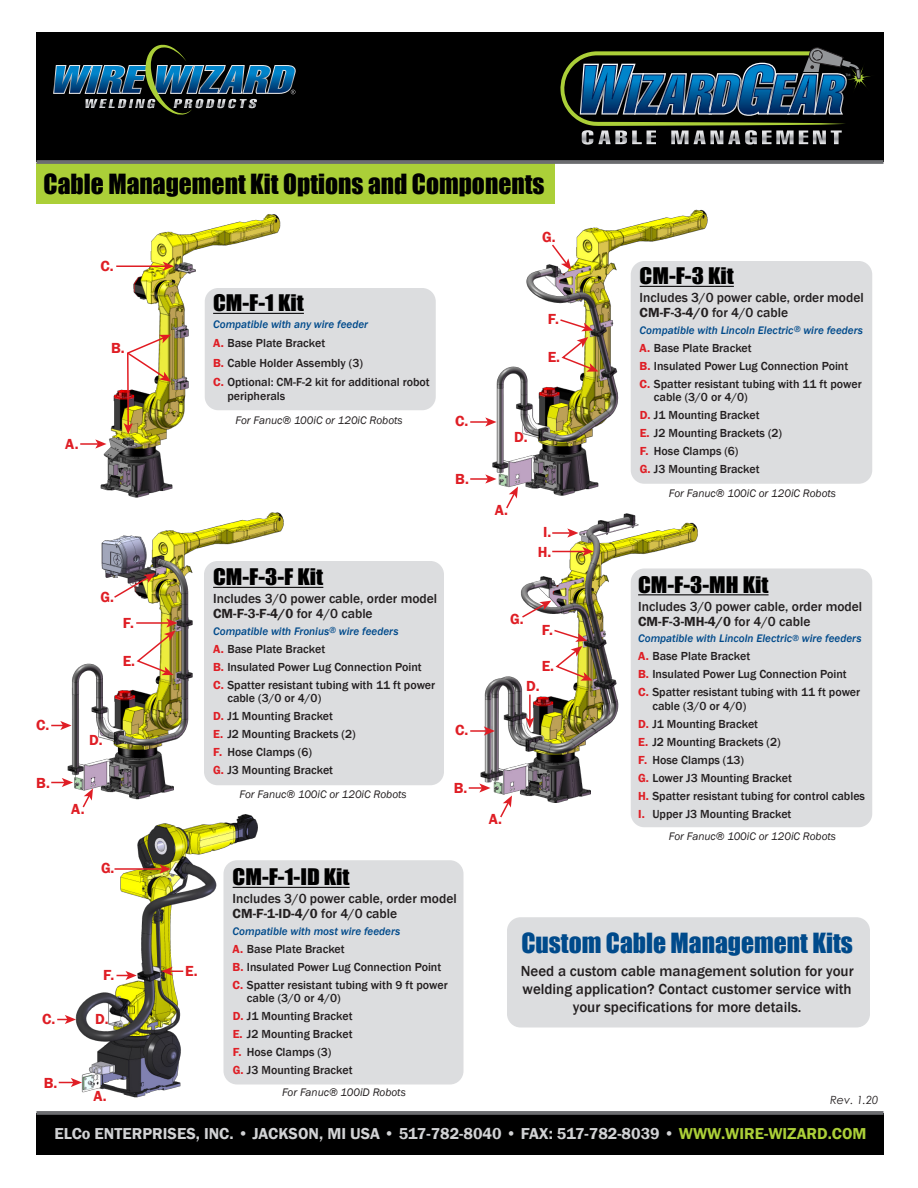
<style>
.page{position:relative;width:918px;height:1188px;background:#fff}
.page>*{position:absolute;margin:0;border:0;box-sizing:border-box;transform-origin:0 0}
.t1{font:25.5px "Impact";color:#000}
.t2{font:25.5px "Impact";color:#004a8b}
.t3{font:21px "Impact";color:#000;scale:1.1 1}
.t4{font:600 16.35px "Franklin Gothic";color:#d1d2d4}
.t5{font:500 15px/18px "Franklin Gothic";color:#231f20;text-align:center}
.t6{font:600 15px/20px "Franklin Gothic";color:#df1e25;text-align:center}
.t7{font:500 13.5px/15px "Franklin Gothic";color:#231f20}
.t8{font:500 12px/18px "Franklin Gothic";color:#231f20}
.t9{font:italic 500 11.25px "Franklin Gothic";color:#004a8b}
.t10{font:italic 11.25px "Franklin Gothic";color:#231f20}
.t11{font:italic 11.25px "Century Gothic";color:#231f20}
.s1{font-weight:600;color:#df1e25}
.s2{font-weight:600}
.s3{font-size:9px}
.s4{color:#abcf38}
</style>
<div class="page">
<img style="left:58px;top:814px;width:212px;height:284px">
<div style="left:36px;top:1113px;width:848px;height:42px;background:#000"></div>
<div style="left:36px;top:33px;width:848px;height:129px;background:#000"></div>
<div style="left:36px;top:163px;width:519px;height:41px;background:#abcf38"></div>
<svg style="left:53px;top:45px;width:243px;height:70px"></svg>
<svg style="left:560px;top:47px;width:311px;height:98px"></svg>
<svg style="left:36px;top:1111px;width:847px;height:4px;background:#69696c"></svg>
<svg style="left:36px;top:160px;width:848px;height:4px;background:#6b6c6d"></svg>
<img style="left:100px;top:214px;width:181px;height:284px">
<img style="left:492px;top:209px;width:216px;height:286px">
<img style="left:67px;top:512px;width:217px;height:288px">
<img style="left:468px;top:495px;width:230px;height:308px">
<hr style="left:116px;top:266px;width:50px;height:1px;background:#df1e25">
<svg style="left:163px;top:262px;width:11px;height:9px"></svg>
<svg style="left:80px;top:439px;width:26px;height:10px"></svg>
<svg style="left:470px;top:474px;width:26px;height:10px"></svg>
<svg style="left:470px;top:417px;width:26px;height:10px"></svg>
<svg style="left:559px;top:318px;width:34px;height:13px"></svg>
<svg style="left:560px;top:337px;width:38px;height:35px"></svg>
<svg style="left:550px;top:243px;width:21px;height:27px"></svg>
<svg style="left:505px;top:486px;width:13px;height:24px"></svg>
<svg style="left:469px;top:783px;width:21px;height:10px"></svg>
<svg style="left:470px;top:726px;width:25px;height:10px"></svg>
<svg style="left:552px;top:528px;width:27px;height:10px"></svg>
<hr style="left:529px;top:695px;width:2px;height:25px;background:#df1e25">
<svg style="left:525px;top:717px;width:9px;height:11px"></svg>
<hr style="left:552px;top:551px;width:34px;height:1px;background:#df1e25">
<svg style="left:582px;top:547px;width:12px;height:9px"></svg>
<svg style="left:553px;top:629px;width:39px;height:52px"></svg>
<svg style="left:520px;top:601px;width:31px;height:18px"></svg>
<svg style="left:499px;top:795px;width:13px;height:23px"></svg>
<img style="left:124px;top:335px;width:47px;height:99px">
<svg style="left:51px;top:778px;width:22px;height:9px"></svg>
<svg style="left:51px;top:721px;width:21px;height:9px"></svg>
<svg style="left:135px;top:618px;width:42px;height:57px"></svg>
<svg style="left:113px;top:573px;width:42px;height:26px"></svg>
<svg style="left:81px;top:789px;width:12px;height:19px"></svg>
<svg style="left:59px;top:1078px;width:23px;height:9px"></svg>
<svg style="left:57px;top:1015px;width:19px;height:9px"></svg>
<svg style="left:117px;top:971px;width:20px;height:9px"></svg>
<svg style="left:162px;top:967px;width:21px;height:9px"></svg>
<hr style="left:114px;top:868px;width:49px;height:2px;background:#df1e25">
<svg style="left:160px;top:864px;width:11px;height:10px"></svg>
<div style="left:205px;top:288px;width:231px;height:122px;background:#dcdddf;border-radius:14px"></div>
<div style="left:631px;top:261px;width:241px;height:223px;background:#dcdddf;border-radius:14px"></div>
<div style="left:631px;top:568px;width:241px;height:259px;background:#dcdddf;border-radius:14px"></div>
<div style="left:204px;top:561px;width:240px;height:224px;background:#dcdddf;border-radius:14px"></div>
<div style="left:224px;top:860px;width:240px;height:224px;background:#dcdddf;border-radius:14px"></div>
<div style="left:507px;top:917px;width:363px;height:111px;background:#dcdddf;border-radius:14px"></div>
<hr style="left:213px;top:313px;width:91px;height:1px;background:#000">
<hr style="left:640px;top:286px;width:94px;height:1px;background:#000">
<hr style="left:638px;top:594px;width:131px;height:1px;background:#000">
<hr style="left:213px;top:587px;width:110px;height:1px;background:#000">
<hr style="left:233px;top:887px;width:117px;height:1px;background:#000">
<h1 class="t1" style="left:44px;top:164px;width:502px">Cable Management Kit Options and Components</h1>
<p class="t6" style="left:542px;top:227px;width:15px">G.</p>
<p class="t6" style="left:100px;top:256px;width:15px">C.</p>
<p class="t6" style="left:111px;top:338px;width:15px">B.</p>
<p class="t6" style="left:65px;top:434px;width:15px">A.</p>
<h2 class="t3" style="left:213px;top:287px;width:84px">CM-F-1 Kit</h2>
<p class="t9" style="left:213px;top:317px;width:157px">Compatible with any wire feeder</p>
<p class="t8" style="left:213px;top:334px;width:218px;line-height:19.5px"><span class="s1">A.</span> Base Plate Bracket<br><span class="s1">B.</span> Cable Holder Assembly (3)<br><span class="s1">C.</span> Optional: CM-F-2 kit for additional robot</p>
<p class="t8" style="left:227px;top:388px;width:59px">peripherals</p>
<p class="t10" style="left:236px;top:413px;width:169px">For Fanuc® 100iC or 120iC Robots</p>
<p class="t6" style="left:455px;top:412px;width:15px">C.</p>
<p class="t6" style="left:455px;top:469px;width:15px">B.</p>
<p class="t6" style="left:548px;top:309px;width:13px">F.</p>
<p class="t6" style="left:548px;top:347px;width:14px">E.</p>
<p class="t6" style="left:514px;top:427px;width:15px">D.</p>
<h2 class="t3" style="left:640px;top:260px;width:87px">CM-F-3 Kit</h2>
<p class="t7" style="left:640px;top:290px;width:226px">Includes 3/0 power cable, order model<br><span class="s2">CM-F-3-4/0</span> for 4/0 cable</p>
<p class="t9" style="left:640px;top:323px;width:225px">Compatible with Lincoln Electric<span class="s3">®</span> wire feeders</p>
<p class="t8" style="left:640px;top:339px;width:224px"><span class="s1">A.</span> Base Plate Bracket<br><span class="s1">B.</span> Insulated Power Lug Connection Point<br><span class="s1">C.</span> Spatter resistant tubing with 11 ft power</p>
<p class="t8" style="left:640px;top:388px;width:144px;text-indent:14px">cable (3/0 or 4/0)<br><span class="s1">D.</span> J1 Mounting Bracket<br><span class="s1">E.</span> J2 Mounting Brackets (2)<br><span class="s1">F.</span> Hose Clamps (6)<br><span class="s1">G.</span> J3 Mounting Bracket</p>
<p class="t10" style="left:669px;top:486px;width:169px">For Fanuc® 100iC or 120iC Robots</p>
<p class="t6" style="left:495px;top:500px;width:15px">A.</p>
<p class="t6" style="left:538px;top:522px;width:15px">I.<br>H.</p>
<p class="t6" style="left:36px;top:715px;width:15px">C.</p>
<p class="t6" style="left:36px;top:773px;width:15px">B.</p>
<p class="t6" style="left:101px;top:587px;width:15px">G.</p>
<p class="t6" style="left:123px;top:613px;width:13px">F.</p>
<p class="t6" style="left:123px;top:651px;width:14px">E.</p>
<p class="t6" style="left:89px;top:731px;width:15px">D.</p>
<p class="t6" style="left:71px;top:799px;width:15px">A.</p>
<h2 class="t3" style="left:213px;top:561px;width:102px">CM-F-3-F Kit</h2>
<p class="t7" style="left:213px;top:591px;width:226px">Includes 3/0 power cable, order model<br><span class="s2">CM-F-3-F-4/0</span> for 4/0 cable</p>
<p class="t9" style="left:213px;top:624px;width:187px">Compatible with Fronius<span class="s3">®</span> wire feeders</p>
<p class="t8" style="left:213px;top:640px;width:224px"><span class="s1">A.</span> Base Plate Bracket<br><span class="s1">B.</span> Insulated Power Lug Connection Point<br><span class="s1">C.</span> Spatter resistant tubing with 11 ft power</p>
<p class="t8" style="left:213px;top:689px;width:144px;text-indent:14px">cable (3/0 or 4/0)<br><span class="s1">D.</span> J1 Mounting Bracket<br><span class="s1">E.</span> J2 Mounting Brackets (2)<br><span class="s1">F.</span> Hose Clamps (6)<br><span class="s1">G.</span> J3 Mounting Bracket</p>
<p class="t10" style="left:240px;top:787px;width:169px">For Fanuc® 100iC or 120iC Robots</p>
<p class="t6" style="left:455px;top:721px;width:15px">C.</p>
<p class="t6" style="left:454px;top:778px;width:15px">B.</p>
<p class="t6" style="left:510px;top:609px;width:15px">G.</p>
<p class="t6" style="left:542px;top:620px;width:13px">F.</p>
<p class="t6" style="left:542px;top:656px;width:14px">E.</p>
<p class="t6" style="left:526px;top:677px;width:15px">D.</p>
<p class="t6" style="left:489px;top:809px;width:15px">A.</p>
<h2 class="t3" style="left:638px;top:568px;width:120px">CM-F-3-MH Kit</h2>
<p class="t7" style="left:638px;top:599px;width:226px">Includes 3/0 power cable, order model<br><span class="s2">CM-F-3-MH-4/0</span> for 4/0 cable</p>
<p class="t9" style="left:638px;top:632px;width:225px">Compatible with Lincoln Electric<span class="s3">®</span> wire feeders</p>
<p class="t8" style="left:638px;top:647px;width:224px"><span class="s1">A.</span> Base Plate Bracket<br><span class="s1">B.</span> Insulated Power Lug Connection Point<br><span class="s1">C.</span> Spatter resistant tubing with 11 ft power</p>
<p class="t8" style="left:638px;top:697px;width:228px;text-indent:14px">cable (3/0 or 4/0)<br><span class="s1">D.</span> J1 Mounting Bracket<br><span class="s1">E.</span> J2 Mounting Brackets (2)<br><span class="s1">F.</span> Hose Clamps (13)<br><span class="s1">G.</span> Lower J3 Mounting Bracket<br><span class="s1">H.</span> Spatter resistant tubing for control cables<br><span class="s1">I.</span> Upper J3 Mounting Bracket</p>
<p class="t10" style="left:669px;top:830px;width:169px">For Fanuc® 100iC or 120iC Robots</p>
<p class="t6" style="left:42px;top:1009px;width:15px">C.</p>
<p class="t6" style="left:44px;top:1073px;width:15px">B.</p>
<p class="t6" style="left:101px;top:859px;width:15px">G.</p>
<p class="t6" style="left:103px;top:965px;width:13px">F.</p>
<p class="t6" style="left:185px;top:961px;width:14px">E.</p>
<p class="t6" style="left:95px;top:1009px;width:15px">D.</p>
<p class="t6" style="left:94px;top:1086px;width:15px">A.</p>
<h2 class="t3" style="left:233px;top:861px;width:108px">CM-F-1-ID Kit</h2>
<p class="t7" style="left:233px;top:891px;width:226px">Includes 3/0 power cable, order model<br><span class="s2">CM-F-1-ID-4/0</span> for 4/0 cable</p>
<p class="t9" style="left:233px;top:924px;width:169px">Compatible with most wire feeders</p>
<p class="t8" style="left:233px;top:940px;width:217px"><span class="s1">A.</span> Base Plate Bracket<br><span class="s1">B.</span> Insulated Power Lug Connection Point<br><span class="s1">C.</span> Spatter resistant tubing with 9 ft power</p>
<p class="t8" style="left:233px;top:989px;width:121px;text-indent:14px">cable (3/0 or 4/0)<br><span class="s1">D.</span> J1 Mounting Bracket<br><span class="s1">E.</span> J2 Mounting Bracket<br><span class="s1">F.</span> Hose Clamps (3)<br><span class="s1">G.</span> J3 Mounting Bracket</p>
<p class="t10" style="left:282px;top:1086px;width:125px">For Fanuc® 100iD Robots</p>
<h1 class="t2" style="left:521px;top:923px;width:333px">Custom Cable Management Kits</h1>
<p class="t5" style="left:521px;top:962px;width:334px">Need a custom cable management solution for your welding application? Contact customer service with your specifications for more details.</p>
<p class="t11" style="left:830px;top:1092px;width:50px">Rev. 1.20</p>
<h3 class="t4" style="left:54px;top:1124px;width:814px">ELCo ENTERPRISES, INC. • JACKSON, MI USA • 517-782-8040 • FAX: 517-782-8039 • <span class="s4">WWW.WIRE-WIZARD.COM</span></h3>
</div>
